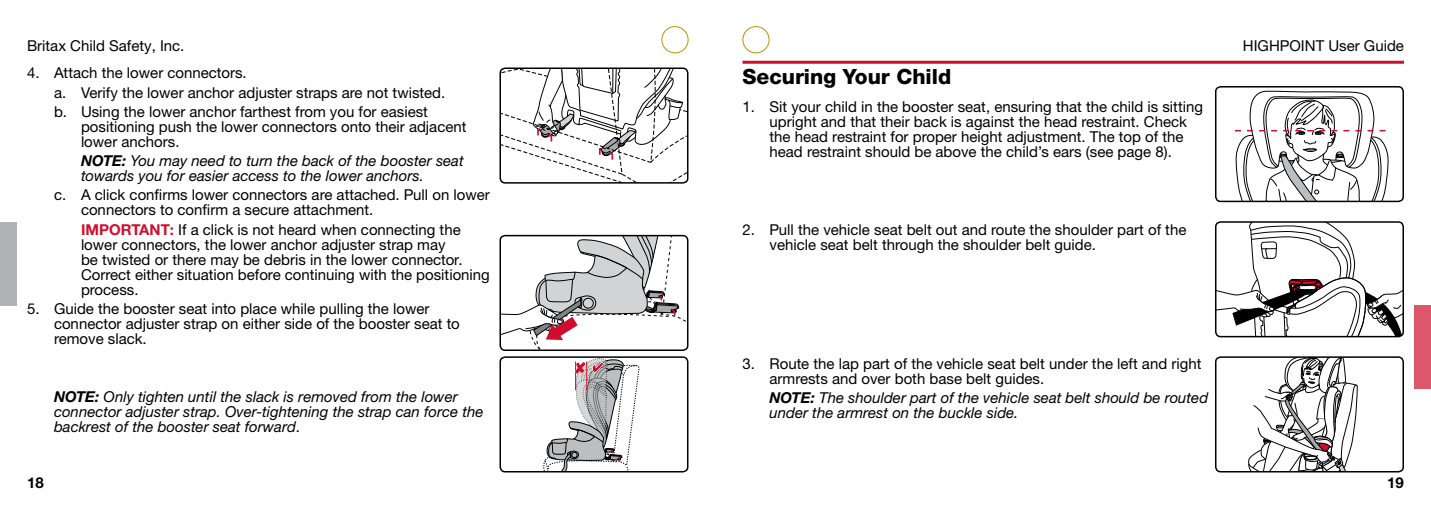
<style>
.page{position:relative;width:1431px;height:513px;background:#fff}
.page>*{position:absolute;margin:0;border:0;box-sizing:border-box;transform-origin:0 0}
.t1{font:800 21px "Helvetica Neue LTW1 G";color:#000}
.t2{font:15px/15px "Helvetica Neue LTW1 G";color:#000}
.t3{font:italic 15px/15px "Helvetica Neue LTW1 G";color:#000}
.t4{font:700 15px "Helvetica Neue LTW1 G";color:#000}
.s1{font-weight:700}
.s2{font-weight:700;color:#ce0e2d}
.s3{font-style:normal}
</style>
<div class="page">
<div style="left:1414px;top:305px;width:17px;height:83px;background:#dd576c"></div>
<div style="left:742px;top:26px;width:28px;height:27px;border:1px solid #bc9109;border-radius:50%"></div>
<div style="left:0;top:222px;width:17px;height:83px;background:#b1b4b6"></div>
<div style="left:662px;top:26px;width:26px;height:27px;border:1px solid #bc9109;border-radius:50%"></div>
<svg style="left:501px;top:68px;width:187px;height:114px"></svg>
<div style="left:499px;top:68px;width:189px;height:116px;border:2px solid #000;border-radius:5px"></div>
<div style="left:499px;top:356px;width:189px;height:117px;border:2px solid #000;border-radius:5px"></div>
<div style="left:499px;top:235px;width:189px;height:116px;border:2px solid #000;border-radius:5px"></div>
<svg style="left:542px;top:358px;width:98px;height:114px"></svg>
<svg style="left:500px;top:236px;width:188px;height:114px"></svg>
<hr style="left:742px;top:61px;width:662px;height:3px;background:#ce0e2d">
<div style="left:1215px;top:86px;width:189px;height:116px;border:2px solid #000;border-radius:5px"></div>
<svg style="left:1217px;top:224px;width:185px;height:113px"></svg>
<div style="left:1215px;top:221px;width:189px;height:116px;border:2px solid #000;border-radius:5px"></div>
<svg style="left:1235px;top:90px;width:154px;height:111px"></svg>
<svg style="left:1248px;top:359px;width:110px;height:111px"></svg>
<div style="left:1215px;top:356px;width:189px;height:117px;border:2px solid #000;border-radius:5px"></div>
<p class="t2" style="left:27px;top:39px;width:159px">Britax Child Safety, Inc.</p>
<p class="t2" style="left:54px;top:63px;width:390px;line-height:19.4px;text-indent:-27px">4. Attach the lower connectors.<br>a. Verify the lower anchor adjuster straps are not twisted. b. Using the lower anchor farthest from you for easiest</p>
<p class="t2" style="left:81px;top:119px;width:387px">positioning push the lower connectors onto their adjacent lower anchors.</p>
<p class="t3" style="left:81px;top:153px;width:384px"><span class="s1">NOTE:</span> You may need to turn the back of the booster seat towards you for easier access to the lower anchors.</p>
<p class="t2" style="left:81px;top:188px;width:410px;text-indent:-27px">c. A click confirms lower connectors are attached. Pull on lower connectors to confirm a secure attachment.</p>
<p class="t2" style="left:81px;top:222px;width:410px"><span class="s2">IMPORTANT:</span> If a click is not heard when connecting the lower connectors, the lower anchor adjuster strap may<br>be twisted or there may be debris in the lower connector.<br>Correct either situation before continuing with the positioning process.</p>
<p class="t2" style="left:54px;top:301px;width:407px;text-indent:-27px">5. Guide the booster seat into place while pulling the lower connector adjuster strap on either side of the booster seat to remove slack.</p>
<p class="t3" style="left:54px;top:389px;width:431px"><span class="s1">NOTE:</span> Only tighten until the slack is removed from the lower connector adjuster strap. Over-tightening the strap can force the backrest of the booster seat forward<span class="s3">.</span></p>
<p class="t4" style="left:27px;top:474px;width:18px">18</p>
<h1 class="t1" style="left:742px;top:64px;width:210px">Securing Your Child</h1>
<p class="t2" style="left:770px;top:100px;width:435px;text-indent:-27px">1. Sit your child in the booster seat, ensuring that the child is sitting upright and that their back is against the head restraint. Check the head restraint for proper height adjustment. The top of the head restraint should be above the child’s ears (see page 8).</p>
<p class="t2" style="left:770px;top:222px;width:418px;text-indent:-27px">2. Pull the vehicle seat belt out and route the shoulder part of the vehicle seat belt through the shoulder belt guide.</p>
<p class="t2" style="left:1243px;top:39px;width:163px">HIGHPOINT User Guide</p>
<p class="t2" style="left:770px;top:356px;width:433px;text-indent:-27px">3. Route the lap part of the vehicle seat belt under the left and right armrests and over both base belt guides.</p>
<p class="t3" style="left:770px;top:390px;width:440px"><span class="s1">NOTE:</span> The shoulder part of the vehicle seat belt should be routed under the armrest on the buckle side.</p>
<p class="t4" style="left:1387px;top:474px;width:18px">19</p>
</div>
